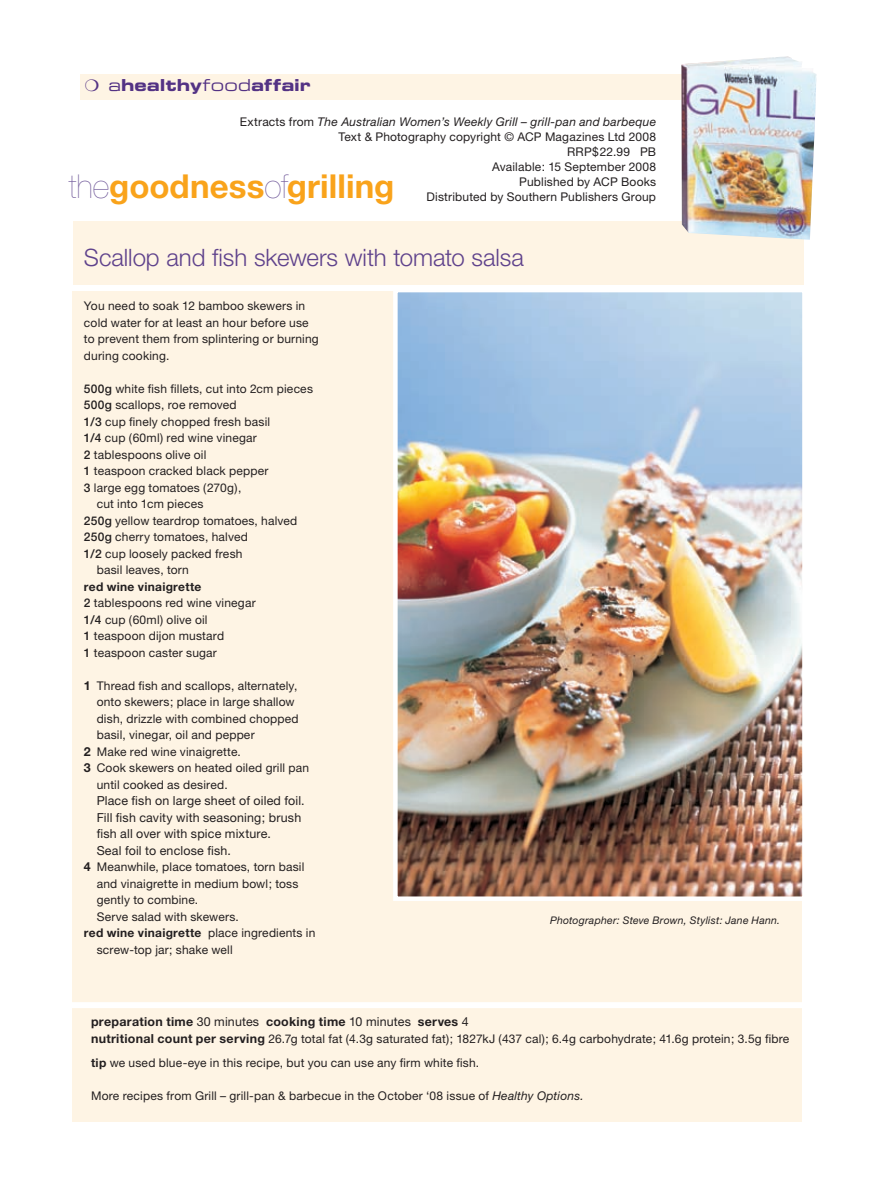
<style>
.page{position:relative;width:885px;height:1191px;background:#fff}
.page>*{position:absolute;margin:0;border:0;box-sizing:border-box;transform-origin:0 0}
.t1{font:700 33px "Helvetica Neue";letter-spacing:.005em;color:#f9a31b}
.t2{font:300 24px "Helvetica Neue";color:#5f428c}
.t3{font:16.5px "Eurostile Bold Extended Two";letter-spacing:.005em;color:#533284}
.t4{font:12.45px/16.5px "Helvetica Neue";letter-spacing:.015em;color:#231f20}
.t5{font:700 12.45px "Helvetica Neue";letter-spacing:.02em;color:#231f20}
.t6{font:12px/16.5px "Helvetica Neue";letter-spacing:.015em;color:#231f20}
.t7{font:700 12px "Helvetica Neue";letter-spacing:.025em;color:#231f20}
.t8{font:italic 10.5px "Helvetica Neue";letter-spacing:.02em;color:#231f20}
.s1{font-family:"Eurostile Extended Two"}
.s2{font-style:italic}
.s3{font-weight:200;color:#715a9a}
.s4{font-weight:500}
.s5{font-weight:700}
.s6{font-weight:700;font-size:12.45px}
.s7{font-weight:400}
</style>
<div class="page">
<div style="left:73px;top:853px;width:728px;height:269px;background:#fef4e4"></div>
<div style="left:73px;top:221px;width:730px;height:64px;background:#fef4e4"></div>
<div style="left:80px;top:74px;width:721px;height:25px;background:#fef4e4"></div>
<div style="left:73px;top:292px;width:728px;height:814px;background:#fef4e4"></div>
<img style="left:680px;top:56px;width:136px;height:184px">
<div style="left:30px;top:1002px;width:854px;height:6px;background:#fff"></div>
<img style="left:398px;top:293px;width:403px;height:603px">
<div style="left:393px;top:288px;width:413px;height:613px;border:4px solid #fff"></div>
<h3 class="t3" style="left:108px;top:74px;width:204px"><span class="s1">a</span>healthy<span class="s1">food</span>affair</h3>
<p class="t6" style="left:240px;top:114px;width:417px;line-height:15px;text-align:right">Extracts from <span class="s2">The Australian Women’s Weekly Grill – grill-pan and barbeque </span>Text &amp; Photography copyright © ACP Magazines Ltd 2008<br>RRP$22.99 PB<br>Available: 15 September 2008<br>Published by ACP Books</p>
<h1 class="t1" style="left:69px;top:166px;width:327px"><span class="s3">the</span>goodness<span class="s3">of</span>grilling</h1>
<p class="t6" style="left:426px;top:188px;width:231px">Distributed by Southern Publishers Group</p>
<h2 class="t2" style="left:84px;top:242px;width:441px">Scallop and fish skewers with tomato salsa</h2>
<p class="t6" style="left:84px;top:297px;width:236px">You need to soak 12 bamboo skewers in cold water for at least an hour before use to prevent them from splintering or burning during cooking.</p>
<p class="t6" style="left:84px;top:380px;width:230px"><span class="s4">500g</span> white fish fillets, cut into 2cm pieces</p>
<p class="t6" style="left:84px;top:396px;width:154px"><span class="s4">500g</span> scallops, roe removed</p>
<p class="t6" style="left:84px;top:413px;width:188px"><span class="s4">1/3</span> cup finely chopped fresh basil</p>
<p class="t6" style="left:84px;top:429px;width:174px"><span class="s4">1/4</span> cup (60ml) red wine vinegar</p>
<p class="t6" style="left:84px;top:446px;width:124px"><span class="s4">2</span> tablespoons olive oil</p>
<p class="t6" style="left:84px;top:462px;width:186px"><span class="s4">1</span> teaspoon cracked black pepper</p>
<p class="t6" style="left:84px;top:479px;width:159px"><span class="s4">3</span> large egg tomatoes (270g),</p>
<p class="t6" style="left:97px;top:495px;width:108px">cut into 1cm pieces</p>
<p class="t6" style="left:84px;top:512px;width:215px"><span class="s4">250g</span> yellow teardrop tomatoes, halved</p>
<p class="t6" style="left:84px;top:528px;width:165px"><span class="s4">250g</span> cherry tomatoes, halved</p>
<p class="t6" style="left:84px;top:545px;width:160px"><span class="s4">1/2</span> cup loosely packed fresh</p>
<p class="t6" style="left:97px;top:561px;width:94px">basil leaves, torn</p>
<p class="t6" style="left:84px;top:578px;width:173px"><span class="s5">red wine vinaigrette<br></span><span class="s4">2</span> tablespoons red wine vinegar<br><span class="s4">1/4</span> cup (60ml) olive oil<br><span class="s4">1</span> teaspoon dijon mustard<br><span class="s4">1</span> teaspoon caster sugar</p>
<p class="t6" style="left:84px;top:677px;width:215px"><span class="s6">1</span> Thread fish and scallops, alternately,</p>
<p class="t6" style="left:97px;top:693px;width:199px">onto skewers; place in large shallow</p>
<p class="t6" style="left:97px;top:710px;width:203px">dish, drizzle with combined chopped</p>
<p class="t6" style="left:97px;top:726px;width:159px">basil, vinegar, oil and pepper</p>
<p class="t6" style="left:84px;top:743px;width:158px"><span class="s6">2</span> Make red wine vinaigrette.</p>
<p class="t6" style="left:84px;top:759px;width:227px"><span class="s6">3</span> Cook skewers on heated oiled grill pan</p>
<p class="t6" style="left:97px;top:776px;width:132px">until cooked as desired.</p>
<p class="t4" style="left:97px;top:792px;width:209px">Place fish on large sheet of oiled foil.<br>Fill fish cavity with seasoning; brush fish all over with spice mixture.<br>Seal foil to enclose fish.</p>
<p class="t6" style="left:84px;top:858px;width:222px"><span class="s6">4</span> Meanwhile, place tomatoes, torn basil</p>
<p class="t6" style="left:97px;top:875px;width:203px">and vinaigrette in medium bowl; toss</p>
<p class="t6" style="left:97px;top:891px;width:103px">gently to combine.</p>
<p class="t6" style="left:97px;top:908px;width:144px">Serve salad with skewers.</p>
<p class="t7" style="left:84px;top:925px;width:233px">red wine vinaigrette <span class="s7">place ingredients in</span></p>
<p class="t6" style="left:97px;top:941px;width:137px">screw-top jar; shake well</p>
<p class="t8" style="left:550px;top:913px;width:231px">Photographer: Steve Brown, Stylist: Jane Hann.</p>
<p class="t5" style="left:91px;top:1014px;width:379px">preparation time <span class="s7">30 minutes</span> cooking time <span class="s7">10 minutes</span> serves <span class="s7">4</span></p>
<p class="t6" style="left:91px;top:1026px;width:699px;line-height:24px"><span class="s6">nutritional count per serving</span> 26.7g total fat (4.3g saturated fat); 1827kJ (437 cal); 6.4g carbohydrate; 41.6g protein; 3.5g fibre <span class="s5">tip</span> we used blue-eye in this recipe, but you can use any firm white fish.</p>
<p class="t6" style="left:91px;top:1087px;width:494px">More recipes from Grill – grill-pan &amp; barbecue in the October ‘08 issue of <span class="s2">Healthy Options.</span></p>
</div>
